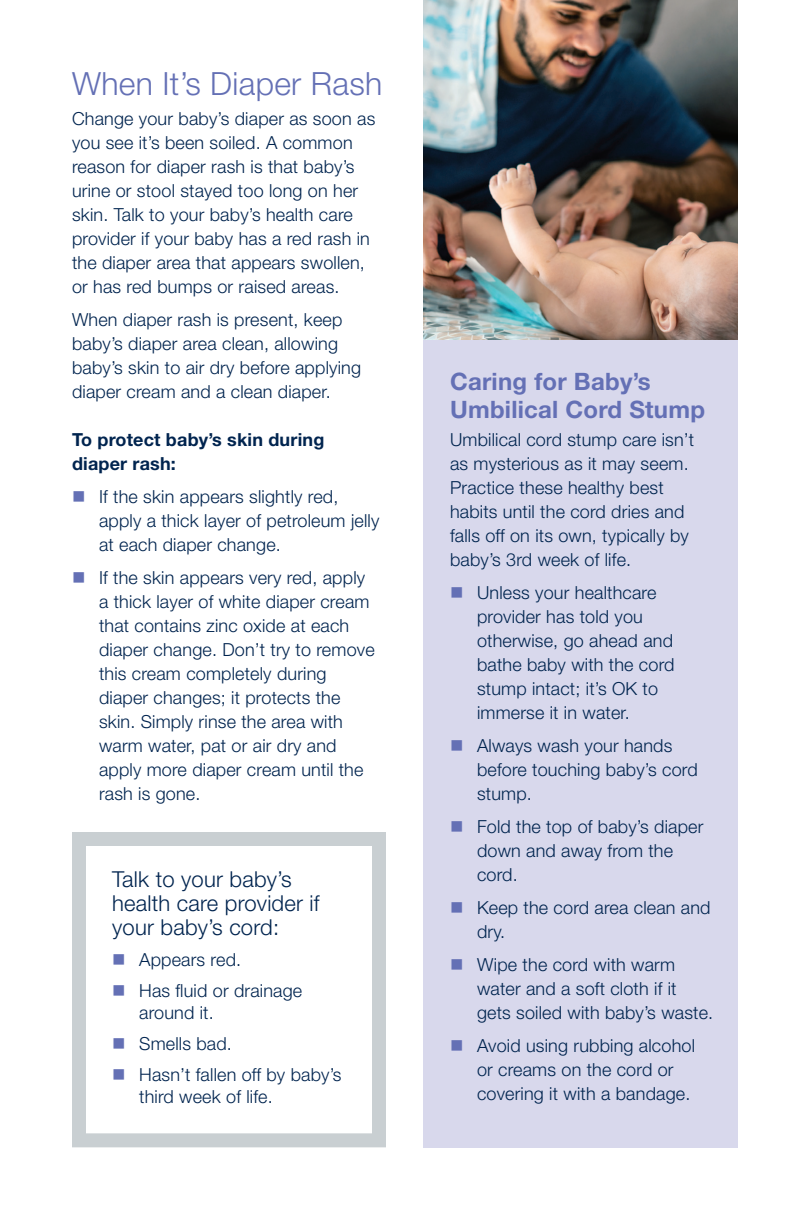
<style>
.page{position:relative;width:792px;height:1224px;background:#fff}
.page>*{position:absolute;margin:0;border:0;box-sizing:border-box;transform-origin:0 0}
.t1{font:300 32px "Helvetica Neue LT Std";letter-spacing:.01em;color:#6470b5}
.t2{font:700 24px/28px "Helvetica Neue LT Std";letter-spacing:.01em;color:#6470b5}
.t3{font:300 22px/24px "Helvetica Neue LT Std";letter-spacing:.01em;color:#00244f}
.t4{font:300 18px/24px "Helvetica Neue LT Std";letter-spacing:.01em;color:#00244f}
.t5{font:700 18px/24px "Helvetica Neue LT Std";letter-spacing:.01em;color:#00244f}
</style>
<div class="page">
<div style="left:72px;top:832px;width:314px;height:315px;border:14px solid #c9cfd2"></div>
<div style="left:423px;top:306px;width:315px;height:841px;background:#d8d8ec"></div>
<img style="left:423px;top:0;width:315px;height:340px">
<h3 class="t1" style="left:72px;top:64px;width:312px">When It’s Diaper Rash</h3>
<p class="t4" style="left:72px;top:106px;width:305px">Change your baby’s diaper as soon as you see it’s been soiled. A common reason for diaper rash is that baby’s urine or stool stayed too long on her skin. Talk to your baby’s health care provider if your baby has a red rash in the diaper area that appears swollen, or has red bumps or raised areas.</p>
<p class="t4" style="left:72px;top:307px;width:291px">When diaper rash is present, keep baby’s diaper area clean, allowing baby’s skin to air dry before applying diaper cream and a clean diaper.</p>
<p class="t5" style="left:72px;top:427px;width:254px">To protect baby’s skin during diaper rash:</p>
<p class="t4" style="left:99px;top:484px;width:282px">If the skin appears slightly red, apply a thick layer of petroleum jelly at each diaper change.</p>
<p class="t4" style="left:99px;top:565px;width:277px">If the skin appears very red, apply a thick layer of white diaper cream that contains zinc oxide at each diaper change. Don’t try to remove this cream completely during diaper changes; it protects the skin. Simply rinse the area with warm water, pat or air dry and apply more diaper cream until the rash is gone.</p>
<p class="t3" style="left:112px;top:866px;width:209px">Talk to your baby’s health care provider if your baby’s cord:</p>
<p class="t4" style="left:139px;top:947px;width:104px">Appears red.</p>
<p class="t4" style="left:139px;top:979px;width:165px;line-height:22px">Has fluid or drainage around it.</p>
<p class="t4" style="left:139px;top:1031px;width:94px">Smells bad.</p>
<p class="t4" style="left:139px;top:1063px;width:204px;line-height:22px">Hasn’t fallen off by baby’s third week of life.</p>
<h3 class="t2" style="left:450px;top:367px;width:257px">Caring for Baby’s<br>Umbilical Cord Stump</h3>
<p class="t4" style="left:450px;top:428px;width:246px">Umbilical cord stump care isn’t as mysterious as it may seem.<br>Practice these healthy best habits until the cord dries and falls off on its own, typically by baby’s 3rd week of life.</p>
<p class="t4" style="left:477px;top:581px;width:199px">Unless your healthcare provider has told you otherwise, go ahead and bathe baby with the cord stump intact; it’s OK to immerse it in water.</p>
<p class="t4" style="left:477px;top:734px;width:222px">Always wash your hands before touching baby’s cord stump.</p>
<p class="t4" style="left:477px;top:815px;width:228px">Fold the top of baby’s diaper down and away from the cord.</p>
<p class="t4" style="left:477px;top:896px;width:235px">Keep the cord area clean and dry.</p>
<p class="t4" style="left:477px;top:953px;width:238px">Wipe the cord with warm water and a soft cloth if it gets soiled with baby’s waste.</p>
<p class="t4" style="left:477px;top:1034px;width:220px">Avoid using rubbing alcohol or creams on the cord or covering it with a bandage.</p>
</div>
